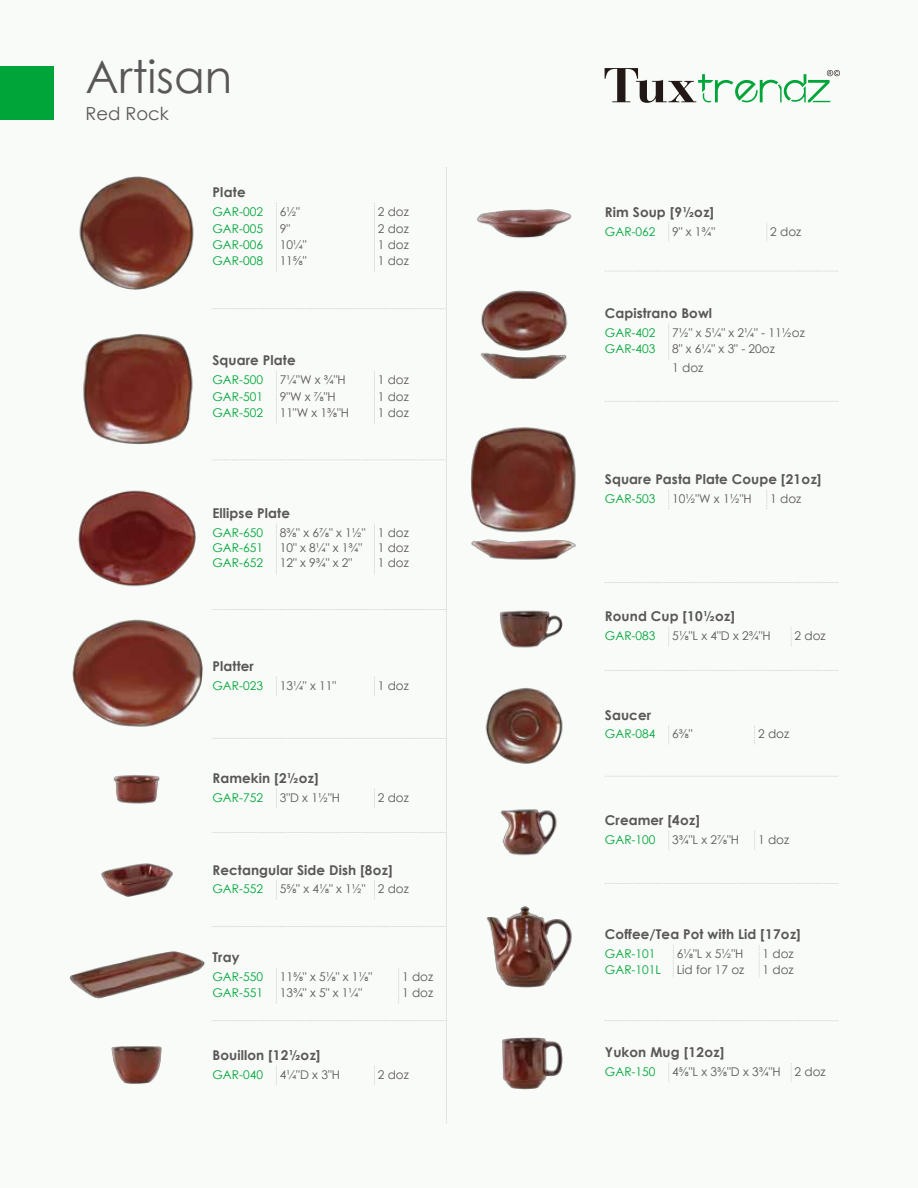
<style>
.page{position:relative;width:918px;height:1188px;background:#f8fbf7}
.page>*{position:absolute;margin:0;border:0;box-sizing:border-box;transform-origin:0 0}
.t1{font:45px "Century Gothic";color:#595757}
.t2{font:18px "Century Gothic";color:#595757}
.t3{font:700 13.5px "Century Gothic";letter-spacing:.005em;color:#595757}
.t4{font:12px/15px "Century Gothic";color:#595757}
.t5{font:12px/15px "Century Gothic";color:#00a53a;text-align:justify}
</style>
<div class="page">
<div style="left:0;top:66px;width:54px;height:54px;background:#00a53a"></div>
<svg style="left:605px;top:68px;width:235px;height:35px"></svg>
<svg style="left:605px;top:271px;width:233px;height:1px"></svg>
<svg style="left:605px;top:401px;width:233px;height:1px"></svg>
<svg style="left:605px;top:582px;width:233px;height:1px"></svg>
<svg style="left:605px;top:670px;width:233px;height:1px"></svg>
<svg style="left:605px;top:776px;width:233px;height:1px"></svg>
<svg style="left:605px;top:883px;width:233px;height:1px"></svg>
<svg style="left:605px;top:1020px;width:233px;height:1px"></svg>
<svg style="left:668px;top:727px;width:1px;height:18px"></svg>
<svg style="left:754px;top:727px;width:1px;height:18px"></svg>
<svg style="left:668px;top:1063px;width:1px;height:19px"></svg>
<svg style="left:791px;top:1063px;width:1px;height:19px"></svg>
<svg style="left:668px;top:831px;width:1px;height:19px"></svg>
<svg style="left:754px;top:831px;width:1px;height:19px"></svg>
<svg style="left:673px;top:947px;width:1px;height:31px"></svg>
<svg style="left:759px;top:947px;width:1px;height:31px"></svg>
<svg style="left:668px;top:490px;width:1px;height:19px"></svg>
<svg style="left:766px;top:490px;width:1px;height:19px"></svg>
<svg style="left:668px;top:629px;width:1px;height:17px"></svg>
<svg style="left:791px;top:629px;width:1px;height:17px"></svg>
<svg style="left:668px;top:324px;width:1px;height:35px"></svg>
<svg style="left:668px;top:224px;width:1px;height:18px"></svg>
<svg style="left:766px;top:224px;width:1px;height:18px"></svg>
<svg style="left:214px;top:169px;width:233px;height:955px"></svg>
<img style="left:444px;top:276px;width:124px;height:119px">
<img style="left:79px;top:176px;width:115px;height:114px">
<img style="left:72px;top:616px;width:143px;height:116px">
<img style="left:111px;top:1046px;width:51px;height:38px">
<img style="left:450px;top:209px;width:122px;height:69px">
<img style="left:499px;top:610px;width:64px;height:38px">
<img style="left:485px;top:687px;width:78px;height:77px">
<img style="left:500px;top:809px;width:57px;height:47px">
<img style="left:486px;top:906px;width:86px;height:82px">
<img style="left:502px;top:1020px;width:103px;height:70px">
<img style="left:83px;top:334px;width:110px;height:111px">
<img style="left:432px;top:422px;width:144px;height:141px">
<img style="left:69px;top:937px;width:146px;height:96px">
<img style="left:101px;top:821px;width:114px;height:116px">
<img style="left:78px;top:490px;width:118px;height:97px">
<img style="left:101px;top:775px;width:98px;height:61px">
<h1 class="t1" style="left:86px;top:46px;width:148px">Artisan</h1>
<h2 class="t2" style="left:86px;top:101px;width:85px">Red Rock</h2>
<p class="t3" style="left:213px;top:182px;width:35px">Plate</p>
<p class="t5" style="left:213px;top:204px;width:52px">GAR-002</p>
<p class="t4" style="left:280px;top:204px;width:22px">6½"</p>
<p class="t4" style="left:378px;top:204px;width:33px">2 doz</p>
<p class="t5" style="left:213px;top:221px;width:52px">GAR-005</p>
<p class="t4" style="left:280px;top:221px;width:12px">9"</p>
<p class="t4" style="left:378px;top:221px;width:33px">2 doz</p>
<p class="t5" style="left:213px;top:237px;width:52px">GAR-006</p>
<p class="t4" style="left:280px;top:237px;width:28px">10¼"</p>
<p class="t4" style="left:378px;top:237px;width:33px">1 doz</p>
<p class="t5" style="left:212px;top:253px;width:52px">GAR-008</p>
<p class="t4" style="left:280px;top:253px;width:28px">11⅝"</p>
<p class="t4" style="left:378px;top:253px;width:33px">1 doz</p>
<p class="t3" style="left:213px;top:350px;width:85px">Square Plate</p>
<p class="t5" style="left:213px;top:372px;width:52px">GAR-500</p>
<p class="t4" style="left:280px;top:372px;width:68px">7¼"W x ¾"H</p>
<p class="t4" style="left:378px;top:372px;width:33px">1 doz</p>
<p class="t5" style="left:213px;top:389px;width:52px">GAR-501</p>
<p class="t4" style="left:280px;top:389px;width:58px">9"W x ⅞"H</p>
<p class="t4" style="left:378px;top:389px;width:33px">1 doz</p>
<p class="t5" style="left:213px;top:405px;width:52px">GAR-502</p>
<p class="t4" style="left:280px;top:405px;width:71px">11"W x 1⅜"H</p>
<p class="t4" style="left:378px;top:405px;width:33px">1 doz</p>
<p class="t3" style="left:213px;top:503px;width:79px">Ellipse Plate</p>
<p class="t5" style="left:213px;top:525px;width:52px">GAR-650<br>GAR-651<br>GAR-652</p>
<p class="t4" style="left:280px;top:525px;width:87px">8⅜" x 6⅞" x 1½"<br>10" x 8¼" x 1¾"<br>12" x 9¾" x 2"</p>
<p class="t4" style="left:378px;top:525px;width:33px;text-align:justify">1 doz 1 doz 1 doz</p>
<p class="t3" style="left:213px;top:656px;width:43px">Platter</p>
<p class="t5" style="left:213px;top:678px;width:52px">GAR-023</p>
<p class="t4" style="left:280px;top:678px;width:58px">13¼" x 11"</p>
<p class="t4" style="left:378px;top:678px;width:33px">1 doz</p>
<p class="t3" style="left:213px;top:768px;width:108px">Ramekin [2½oz]</p>
<p class="t5" style="left:213px;top:790px;width:52px">GAR-752</p>
<p class="t4" style="left:280px;top:790px;width:62px">3"D x 1½"H</p>
<p class="t4" style="left:378px;top:790px;width:33px">2 doz</p>
<p class="t3" style="left:213px;top:859px;width:182px">Rectangular Side Dish [8oz]</p>
<p class="t5" style="left:213px;top:881px;width:52px">GAR-552</p>
<p class="t4" style="left:280px;top:881px;width:131px">5⅝" x 4⅛" x 1½" 2 doz</p>
<p class="t3" style="left:213px;top:947px;width:29px">Tray</p>
<p class="t5" style="left:213px;top:969px;width:52px">GAR-550</p>
<p class="t4" style="left:280px;top:969px;width:94px">11⅝" x 5⅛" x 1⅛"</p>
<p class="t5" style="left:213px;top:985px;width:52px">GAR-551</p>
<p class="t4" style="left:280px;top:985px;width:84px">13¾" x 5" x 1¼"</p>
<p class="t3" style="left:213px;top:1045px;width:110px">Bouillon [12½oz]</p>
<p class="t4" style="left:402px;top:968px;width:33px;line-height:16.2px">1 doz<br>1 doz</p>
<p class="t5" style="left:213px;top:1067px;width:52px">GAR-040</p>
<p class="t4" style="left:280px;top:1067px;width:62px">4¼"D x 3"H</p>
<p class="t4" style="left:378px;top:1067px;width:33px">2 doz</p>
<p class="t3" style="left:605px;top:201px;width:111px">Rim Soup [9½oz]</p>
<p class="t5" style="left:605px;top:223px;width:52px">GAR-062</p>
<p class="t4" style="left:672px;top:223px;width:45px">9" x 1¾"</p>
<p class="t4" style="left:770px;top:223px;width:33px">2 doz</p>
<p class="t3" style="left:605px;top:303px;width:109px">Capistrano Bowl</p>
<p class="t5" style="left:605px;top:325px;width:52px">GAR-402</p>
<p class="t4" style="left:672px;top:325px;width:134px">7½" x 5¼" x 2¼" - 11½oz</p>
<p class="t4" style="left:672px;top:360px;width:33px">1 doz</p>
<p class="t5" style="left:605px;top:341px;width:52px">GAR-403</p>
<p class="t4" style="left:672px;top:341px;width:104px">8" x 6¼" x 3" - 20oz</p>
<p class="t3" style="left:605px;top:469px;width:218px">Square Pasta Plate Coupe [21oz]</p>
<p class="t5" style="left:605px;top:491px;width:52px">GAR-503</p>
<p class="t4" style="left:672px;top:491px;width:81px">10½"W x 1½"H</p>
<p class="t4" style="left:770px;top:491px;width:33px">1 doz</p>
<p class="t3" style="left:605px;top:606px;width:132px">Round Cup [10½oz]</p>
<p class="t5" style="left:605px;top:628px;width:52px">GAR-083</p>
<p class="t4" style="left:672px;top:628px;width:100px">5⅛"L x 4"D x 2¾"H</p>
<p class="t4" style="left:795px;top:628px;width:33px">2 doz</p>
<p class="t3" style="left:605px;top:704px;width:48px">Saucer</p>
<p class="t5" style="left:605px;top:726px;width:52px">GAR-084</p>
<p class="t4" style="left:672px;top:726px;width:22px">6⅜"</p>
<p class="t4" style="left:758px;top:726px;width:33px">2 doz</p>
<p class="t3" style="left:605px;top:810px;width:97px">Creamer [4oz]</p>
<p class="t5" style="left:605px;top:832px;width:52px">GAR-100</p>
<p class="t4" style="left:672px;top:832px;width:68px">3¾"L x 2⅞"H</p>
<p class="t4" style="left:758px;top:832px;width:33px">1 doz</p>
<p class="t3" style="left:605px;top:924px;width:198px">Coffee/Tea Pot with Lid [17oz]</p>
<p class="t5" style="left:605px;top:962px;width:58px">GAR-101L</p>
<p class="t4" style="left:677px;top:962px;width:69px">Lid for 17 oz</p>
<p class="t5" style="left:605px;top:946px;width:52px">GAR-101</p>
<p class="t4" style="left:677px;top:946px;width:68px">6⅛"L x 5½"H</p>
<p class="t4" style="left:763px;top:946px;width:33px;line-height:16px">1 doz<br>1 doz</p>
<p class="t3" style="left:605px;top:1042px;width:121px">Yukon Mug [12oz]</p>
<p class="t5" style="left:605px;top:1064px;width:52px">GAR-150</p>
<p class="t4" style="left:672px;top:1064px;width:155px">4⅝"L x 3⅜"D x 3¾"H 2 doz</p>
</div>
